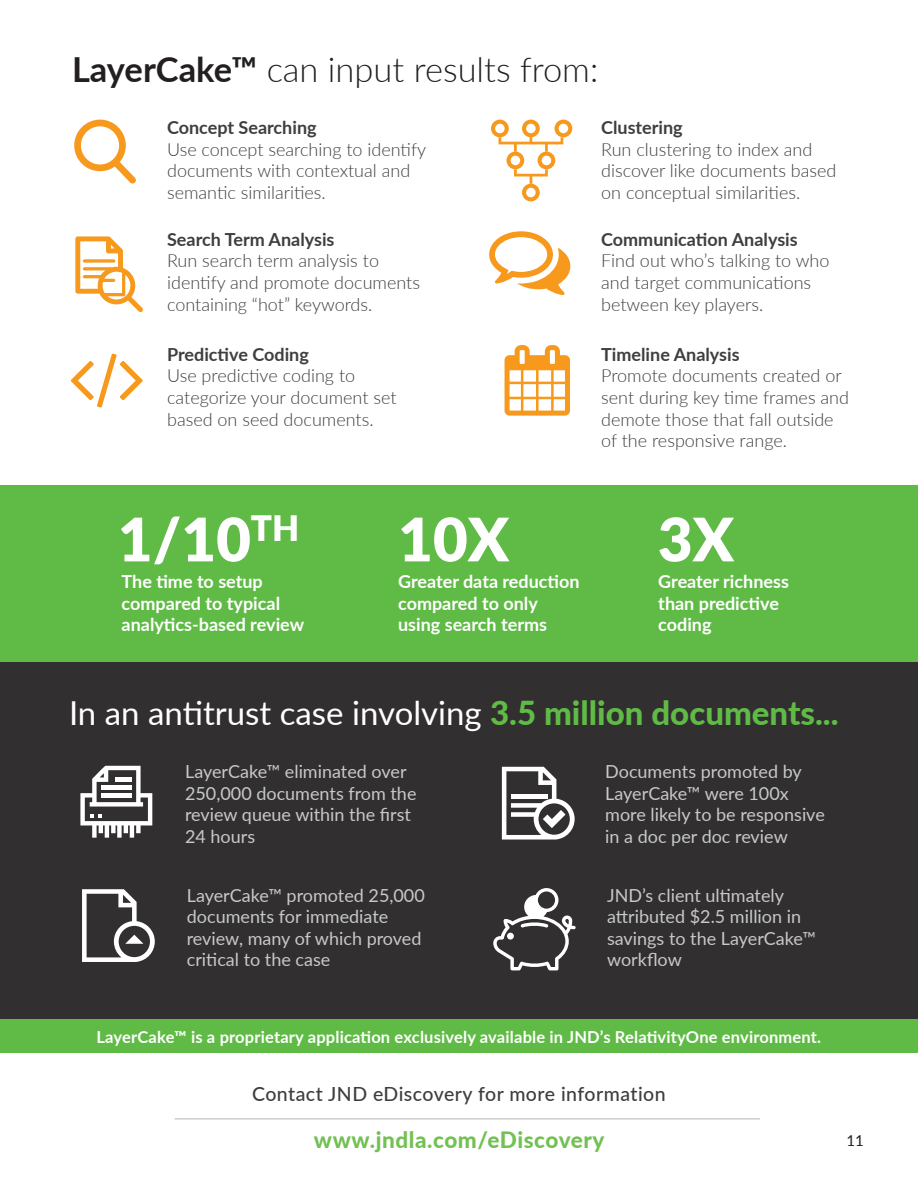
<style>
.page{position:relative;width:918px;height:1188px;background:#fff}
.page>*{position:absolute;margin:0;border:0;box-sizing:border-box;transform-origin:0 0}
.t1{font:900 60px "Lato";color:#fff}
.t2{font:300 34.5px "Lato";color:#231f20}
.t3{font:33px "Lato";color:#fff}
.t4{font:800 22.5px "Lato";letter-spacing:.025em;color:#73c053}
.t5{font:500 19.5px "Lato";letter-spacing:.025em;color:#3e3e3f}
.t6{font:300 18px/21.6px "Lato";color:#3e3e3f}
.t7{font:18px/21.6px "Lato";color:#c7c8ca}
.t8{font:700 18px/21.6px "Lato";color:#fff}
.t9{font:700 18px "Lato";color:#3e3e3f}
.t10{font:700 16.5px "Lato";letter-spacing:.01em;color:#fff}
.t11{font:15px "Lato";color:#231f20}
.s1{font-weight:700}
.s2{font-weight:800;color:#60bb46}
</style>
<div class="page">
<div style="left:0;top:486px;width:918px;height:176px;background:#60bb46"></div>
<div style="left:0;top:662px;width:918px;height:357px;background:#312f30"></div>
<svg style="left:75px;top:236px;width:68px;height:76px"></svg>
<svg style="left:83px;top:259px;width:32px;height:4px"></svg>
<svg style="left:71px;top:354px;width:72px;height:54px"></svg>
<svg style="left:491px;top:120px;width:81px;height:81px"></svg>
<svg style="left:505px;top:345px;width:65px;height:71px"></svg>
<svg style="left:489px;top:231px;width:81px;height:64px"></svg>
<svg style="left:80px;top:766px;width:72px;height:72px"></svg>
<svg style="left:502px;top:767px;width:73px;height:73px"></svg>
<svg style="left:493px;top:888px;width:83px;height:82px"></svg>
<svg style="left:82px;top:889px;width:73px;height:73px"></svg>
<svg style="left:74px;top:120px;width:62px;height:64px"></svg>
<div style="left:0;top:1019px;width:918px;height:34px;background:#60bb46"></div>
<hr style="left:175px;top:1118px;width:585px;height:1px;background:#bcbdc0">
<p class="t2" style="left:72px;top:45px;width:528px"><span class="s1">LayerCake™</span> can input results from:</p>
<p class="t9" style="left:167px;top:114px;width:151px">Concept Searching</p>
<p class="t6" style="left:167px;top:138px;width:261px">Use concept searching to identify documents with contextual and semantic similarities.</p>
<p class="t9" style="left:167px;top:226px;width:169px">Search Term Analysis</p>
<p class="t6" style="left:167px;top:249px;width:255px">Run search term analysis to identify and promote documents containing “hot” keywords.</p>
<p class="t9" style="left:167px;top:341px;width:143px">Predictive Coding</p>
<p class="t6" style="left:167px;top:364px;width:231px">Use predictive coding to categorize your document set based on seed documents.</p>
<p class="t9" style="left:601px;top:114px;width:83px">Clustering</p>
<p class="t6" style="left:601px;top:138px;width:237px">Run clustering to index and discover like documents based on conceptual similarities.</p>
<p class="t9" style="left:601px;top:226px;width:198px">Communication Analysis</p>
<p class="t6" style="left:601px;top:249px;width:230px">Find out who’s talking to who and target communications between key players.</p>
<p class="t9" style="left:601px;top:341px;width:140px">Timeline Analysis</p>
<p class="t6" style="left:601px;top:364px;width:249px">Promote documents created or sent during key time frames and demote those that fall outside of the responsive range.</p>
<p class="t1" style="left:118px;top:494px;width:183px">1/10<sup>TH</sup></p>
<p class="t1" style="left:398px;top:494px;width:112px">10X</p>
<p class="t1" style="left:658px;top:494px;width:78px">3X</p>
<p class="t8" style="left:122px;top:570px;width:184px">The time to setup compared to typical analytics-based review</p>
<p class="t8" style="left:398px;top:570px;width:183px">Greater data reduction compared to only using search terms</p>
<p class="t8" style="left:658px;top:570px;width:132px">Greater richness</p>
<p class="t8" style="left:658px;top:592px;width:122px">than predictive</p>
<p class="t8" style="left:658px;top:613px;width:55px">coding</p>
<p class="t3" style="left:69px;top:689px;width:771px">In an antitrust case involving <span class="s2">3.5 million documents...</span></p>
<p class="t7" style="left:185px;top:760px;width:233px">LayerCake™ eliminated over<br>250,000 documents from the review queue within the first<br>24 hours</p>
<p class="t7" style="left:605px;top:760px;width:221px">Documents promoted by<br>LayerCake™ were 100x more likely to be responsive in a doc per doc review</p>
<p class="t7" style="left:187px;top:884px;width:240px">LayerCake™ promoted 25,000 documents for immediate review, many of which proved critical to the case</p>
<p class="t7" style="left:607px;top:884px;width:211px">JND’s client ultimately attributed $2.5 million in savings to the LayerCake™ workflow</p>
<p class="t10" style="left:97px;top:1025px;width:726px">LayerCake™ is a proprietary application exclusively available in JND’s RelativityOne environment.</p>
<p class="t5" style="left:252px;top:1079px;width:415px">Contact JND eDiscovery for more information</p>
<p class="t4" style="left:314px;top:1123px;width:292px">www.jndla.com/eDiscovery</p>
<p class="t11" style="left:847px;top:1130px;width:19px">11</p>
</div>
